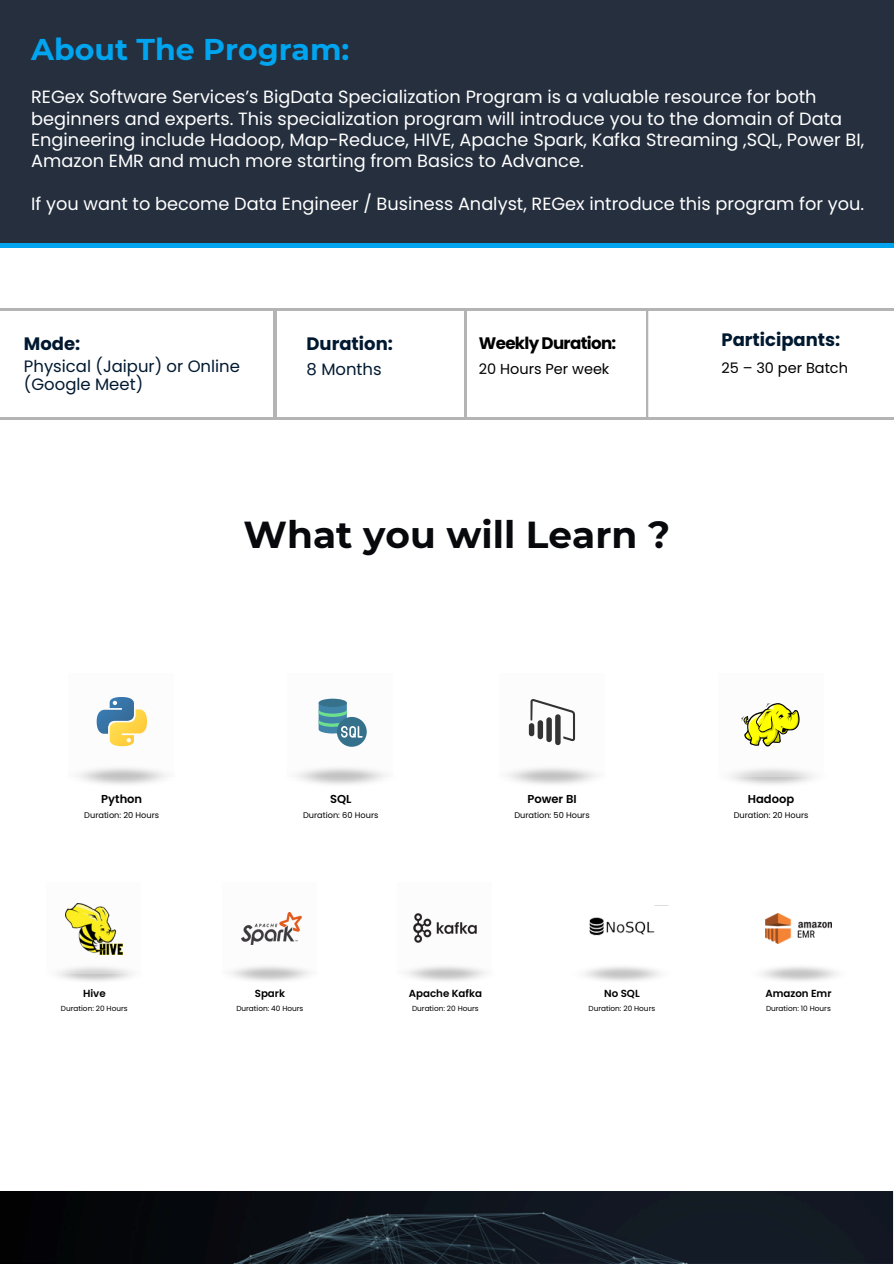
<style>
.page{position:relative;width:894px;height:1264px;background:#fff}
.page>*{position:absolute;margin:0;border:0;box-sizing:border-box;transform-origin:0 0}
.t1{font:700 37.5px "Montserrat";color:#07090d}
.t2{font:700 30px "Montserrat";color:#00a4ef}
.t3{font:700 18px "Poppins";color:#001930}
.t4{font:17.7px/21.3px "Poppins";color:#fff}
.t5{font:700 16.65px "Poppins";letter-spacing:-.04em;color:#000}
.t6{font:16.5px/18px "Poppins";color:#001930}
.t7{font:14.55px "Poppins";color:#000}
.t8{font:600 11.55px "Poppins";color:#000}
.t9{font:600 10.2px "Poppins";color:#000}
.t10{font:8.25px "Poppins";color:#000}
.t11{font:7.35px "Poppins";color:#000}
</style>
<div class="page">
<div style="left:0;top:0;width:892px;height:243px;background:#252f3e"></div>
<svg style="left:0;top:1191px;width:893px;height:72px;background:#0f151d"></svg>
<hr style="left:0;top:308px;width:892px;height:3px;background:#000">
<hr style="left:0;top:417px;width:892px;height:3px;background:#000">
<hr style="left:464px;top:310px;width:2px;height:108px;background:#000">
<hr style="left:274px;top:311px;width:2px;height:109px;background:#000">
<div style="left:68px;top:673px;width:106px;height:103px;background:#f8f8f8"></div>
<div style="left:287px;top:673px;width:106px;height:103px;background:#f8f8f8"></div>
<div style="left:498px;top:673px;width:106px;height:103px;background:#f8f8f8"></div>
<div style="left:717px;top:673px;width:105px;height:103px;background:#f8f8f8"></div>
<div style="left:47px;top:882px;width:94px;height:92px;background:#f8f8f8"></div>
<div style="left:222px;top:882px;width:94px;height:92px;background:#f8f8f8"></div>
<div style="left:398px;top:882px;width:93px;height:92px;background:#f8f8f8"></div>
<svg style="left:97px;top:697px;width:50px;height:49px"></svg>
<svg style="left:318px;top:698px;width:29px;height:9px"></svg>
<div style="left:337px;top:717px;width:29px;height:29px;background:#35718a;border-radius:50%"></div>
<svg style="left:318px;top:702px;width:44px;height:35px"></svg>
<svg style="left:528px;top:699px;width:47px;height:46px"></svg>
<svg style="left:741px;top:703px;width:58px;height:43px"></svg>
<img style="left:66px;top:903px;width:56px;height:51px">
<img style="left:241px;top:912px;width:60px;height:32px">
<img style="left:413px;top:913px;width:64px;height:30px">
<img style="left:589px;top:905px;width:79px;height:31px">
<img style="left:765px;top:913px;width:66px;height:30px">
<hr style="left:645px;top:310px;width:3px;height:109px;background:#b3b3b3">
<p class="t2" style="left:31px;top:31px;width:319px">About The Program:</p>
<p class="t4" style="left:31px;top:86px;width:834px">REGex Software Services’s BigData Specialization Program is a valuable resource for both beginners and experts. This specialization program will introduce you to the domain of Data Engineering include Hadoop, Map-Reduce, HIVE, Apache Spark, Kafka Streaming ,SQL, Power BI, Amazon EMR and much more starting from Basics to Advance.</p>
<p class="t4" style="left:31px;top:193px;width:834px">If you want to become Data Engineer / Business Analyst, REGex introduce this program for you.</p>
<p class="t3" style="left:24px;top:331px;width:58px">Mode:</p>
<p class="t3" style="left:306px;top:331px;width:88px">Duration:</p>
<p class="t3" style="left:721px;top:327px;width:120px">Participants:</p>
<p class="t5" style="left:478px;top:332px;width:139px">Weekly Duration:</p>
<p class="t7" style="left:478px;top:358px;width:132px">20 Hours Per week</p>
<h6 class="t6" style="left:24px;top:357px;width:217px">Physical (Jaipur) or Online (Google Meet)</h6>
<p class="t6" style="left:306px;top:360px;width:77px">8 Months</p>
<p class="t7" style="left:721px;top:357px;width:128px">25 – 30 per Batch</p>
<p class="t1" style="left:243px;top:512px;width:428px">What you will Learn ?</p>
<p class="t8" style="left:101px;top:791px;width:42px">Python</p>
<p class="t8" style="left:330px;top:791px;width:23px">SQL</p>
<p class="t8" style="left:527px;top:791px;width:51px">Power BI</p>
<p class="t8" style="left:747px;top:791px;width:48px">Hadoop</p>
<p class="t10" style="left:84px;top:809px;width:76px">Duration: 20 Hours</p>
<p class="t10" style="left:303px;top:809px;width:77px">Duration: 60 Hours</p>
<p class="t10" style="left:514px;top:809px;width:77px">Duration: 50 Hours</p>
<p class="t10" style="left:733px;top:809px;width:76px">Duration: 20 Hours</p>
<h4 class="t9" style="left:83px;top:986px;width:24px">Hive</h4>
<h3 class="t9" style="left:255px;top:986px;width:32px">Spark</h3>
<h5 class="t9" style="left:408px;top:986px;width:75px">Apache Kafka</h5>
<h3 class="t9" style="left:604px;top:986px;width:37px">No SQL</h3>
<h5 class="t9" style="left:765px;top:986px;width:68px">Amazon Emr</h5>
<h1 class="t11" style="left:61px;top:1003px;width:68px">Duration: 20 Hours</h1>
<p class="t11" style="left:236px;top:1003px;width:68px">Duration: 40 Hours</p>
<p class="t11" style="left:412px;top:1003px;width:68px">Duration: 20 Hours</p>
<p class="t11" style="left:588px;top:1003px;width:68px">Duration: 20 Hours</p>
<p class="t11" style="left:765px;top:1003px;width:66px">Duration: 10 Hours</p>
</div>
